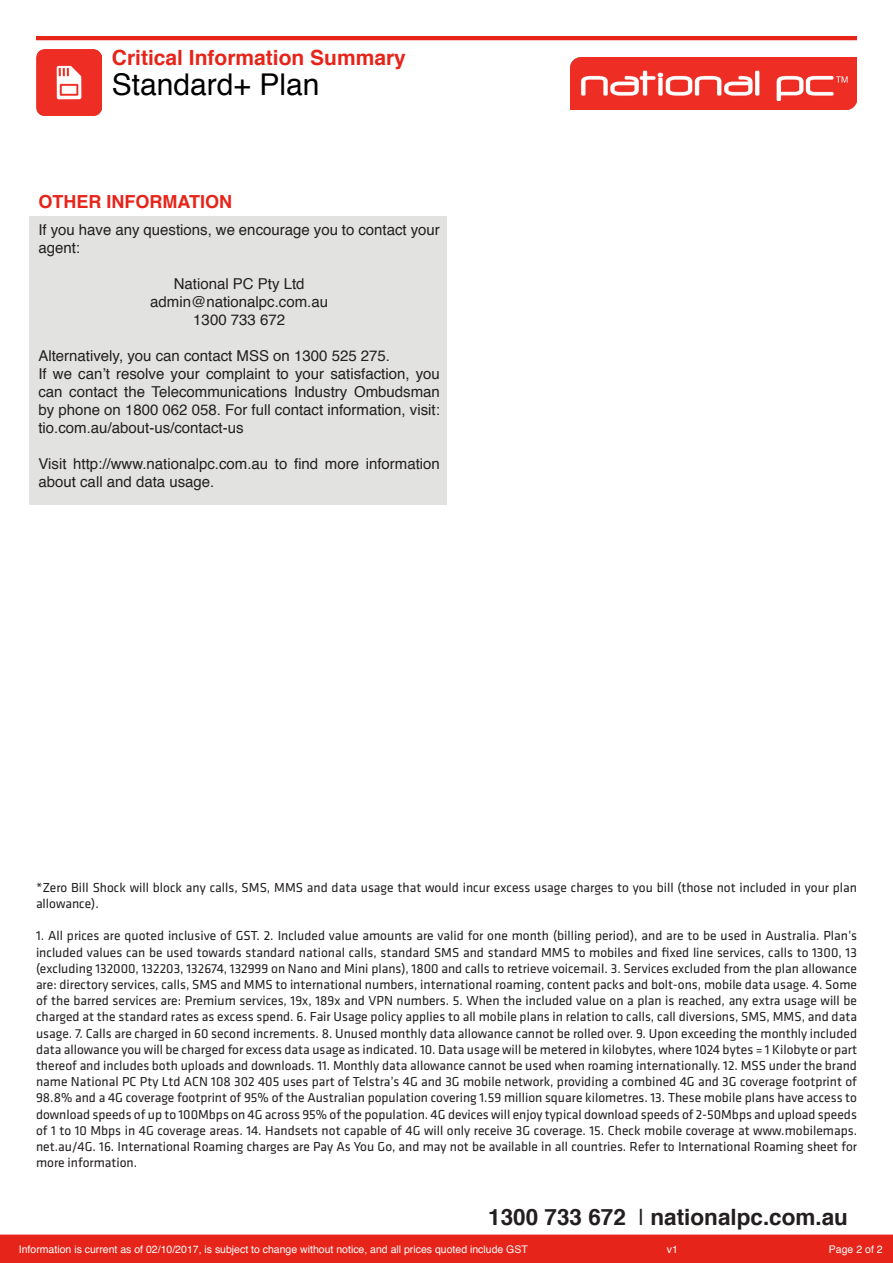
<style>
.page{position:relative;width:893px;height:1263px;background:#fff}
.page>*{position:absolute;margin:0;border:0;box-sizing:border-box;transform-origin:0 0}
.t1{font:30px "Helvetica";color:#000}
.t2{font:700 22.5px "Helvetica";color:#231f20}
.t3{font:700 21px "Helvetica";color:#e72419}
.t4{font:700 18px "Helvetica";color:#e72419}
.t5{font:15px/18px "Helvetica";color:#231f20}
.t6{font:13.5px/16.2px "Klavika";color:#231f20}
.t7{font:10.5px "Helvetica";color:#fff}
.s1{font-weight:400}
</style>
<div class="page">
<div style="left:29px;top:216px;width:418px;height:288px;background:#e2e2e1"></div>
<img style="left:571px;top:57px;width:286px;height:53px">
<hr style="left:36px;top:36px;width:821px;height:4px;background:#e72419">
<img style="left:36px;top:49px;width:66px;height:66px">
<div style="left:1px;top:1235px;width:891px;height:27px;background:#e72419"></div>
<div style="left:0;top:1234px;width:893px;height:29px;border:2px solid #e72419"></div>
<p class="t3" style="left:112px;top:41px;width:296px">Critical Information Summary</p>
<p class="t1" style="left:112px;top:61px;width:209px">Standard+ Plan</p>
<p class="t4" style="left:38px;top:187px;width:195px">OTHER INFORMATION</p>
<p class="t5" style="left:38px;top:221px;width:403px">If you have any questions, we encourage you to contact your agent:</p>
<p class="t5" style="left:174px;top:275px;width:132px">National PC Pty Ltd</p>
<p class="t5" style="left:150px;top:293px;width:179px">admin@nationalpc.com.au</p>
<p class="t5" style="left:193px;top:311px;width:93px">1300 733 672</p>
<p class="t5" style="left:38px;top:347px;width:353px">Alternatively, you can contact MSS on 1300 525 275.</p>
<p class="t5" style="left:38px;top:365px;width:403px;text-align:justify">If we can’t resolve your complaint to your satisfaction, you can contact the Telecommunications Industry Ombudsman by phone on 1800 062 058. For full contact information, visit: tio.com.au/about-us/contact-us</p>
<p class="t5" style="left:38px;top:455px;width:403px">Visit http://www.nationalpc.com.au to find more information about call and data usage.</p>
<p class="t6" style="left:36px;top:879px;width:822px">*Zero Bill Shock will block any calls, SMS, MMS and data usage that would incur excess usage charges to you bill (those not included in your plan allowance).</p>
<p class="t6" style="left:36px;top:928px;width:823px;text-align:justify">1. All prices are quoted inclusive of GST. 2. Included value amounts are valid for one month (billing period), and are to be used in Australia. Plan’s included values can be used towards standard national calls, standard SMS and standard MMS to mobiles and fixed line services, calls to 1300, 13 (excluding 132000, 132203, 132674, 132999 on Nano and Mini plans), 1800 and calls to retrieve voicemail. 3. Services excluded from the plan allowance are: directory services, calls, SMS and MMS to international numbers, international roaming, content packs and bolt-ons, mobile data usage. 4. Some of the barred services are: Premium services, 19x, 189x and VPN numbers. 5. When the included value on a plan is reached, any extra usage will be charged at the standard rates as excess spend. 6. Fair Usage policy applies to all mobile plans in relation to calls, call diversions, SMS, MMS, and data usage. 7. Calls are charged in 60 second increments. 8. Unused monthly data allowance cannot be rolled over. 9. Upon exceeding the monthly included data allowance you will be charged for excess data usage as indicated. 10. Data usage will be metered in kilobytes, where 1024 bytes = 1 Kilobyte or part thereof and includes both uploads and downloads. 11. Monthly data allowance cannot be used when roaming internationally. 12. MSS under the brand name National PC Pty Ltd ACN 108 302 405 uses part of Telstra’s 4G and 3G mobile network, providing a combined 4G and 3G coverage footprint of 98.8% and a 4G coverage footprint of 95% of the Australian population covering 1.59 million square kilometres. 13. These mobile plans have access to download speeds of up to 100Mbps on 4G across 95% of the population. 4G devices will enjoy typical download speeds of 2-50Mbps and upload speeds of 1 to 10 Mbps in 4G coverage areas. 14. Handsets not capable of 4G will only receive 3G coverage. 15. Check mobile coverage at www.mobilemaps. net.au/4G. 16. International Roaming charges are Pay As You Go, and may not be available in all countries. Refer to International Roaming sheet for more information.</p>
<p class="t2" style="left:488px;top:1199px;width:361px">1300 733 672 <span class="s1">|</span> nationalpc.com.au</p>
<p class="t7" style="left:19px;top:1241px;width:510px">Information is current as of 02/10/2017, is subject to change without notice, and all prices quoted include GST</p>
<p class="t7" style="left:667px;top:1241px;width:13px">v1</p>
<p class="t7" style="left:829px;top:1241px;width:55px">Page 2 of 2</p>
</div>
